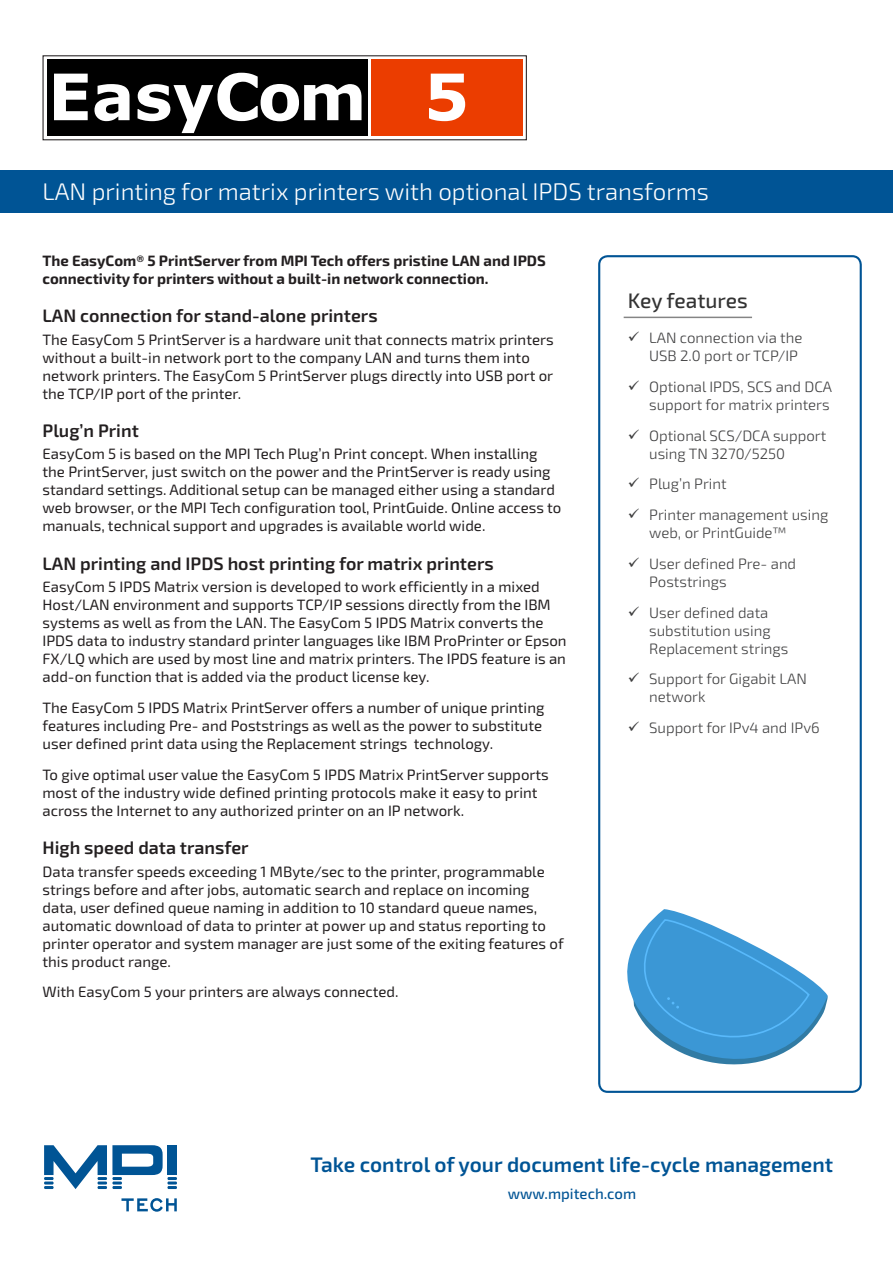
<style>
.page{position:relative;width:893px;height:1263px;background:#fff}
.page>*{position:absolute;margin:0;border:0;box-sizing:border-box;transform-origin:0 0}
.t1{font:700 64.05px "Verdana";color:#fff}
.UK___Title___Tagline{font:300 24px "Exo 2";color:#fff}
.t2{font:600 21px "Exo 2";color:#005495}
.UK___Box___Heading{font:500 21px "Exo 2";color:#333}
.UK___Normal___Headin{font:600 18px "Exo 2";color:#231f20}
.UK___Normal{font:15px/18px "Exo 2";color:#231f20}
.t3{font:300 15px/18px "Exo 2";color:#3e3e3f}
.UK___Normal___Teaser{font:700 15px/18px "Exo 2";color:#231f20}
.t4{font:500 15px "Exo 2";color:#005495}
</style>
<div class="page">
<svg style="left:44px;top:1145px;width:133px;height:44px"></svg>
<svg style="left:121px;top:1198px;width:56px;height:14px"></svg>
<div style="left:598px;top:255px;width:264px;height:838px;border:2px solid #005495;border-radius:9px"></div>
<div style="left:0;top:170px;width:893px;height:43px;background:#005495"></div>
<hr style="left:624px;top:317px;width:128px;height:1px;background:#858585">
<svg style="left:42px;top:55px;width:485px;height:86px"></svg>
<svg style="left:624px;top:909px;width:204px;height:182px"></svg>
<p class="t1" style="left:48px;top:52px;width:423px">EasyCom 5</p>
<p class="UK___Title___Tagline" style="left:43px;top:177px;width:668px">LAN printing for matrix printers with optional IPDS transforms</p>
<p class="UK___Normal___Teaser" style="left:43px;top:252px;width:505px">The EasyCom® 5 PrintServer from MPI Tech offers pristine LAN and IPDS connectivity for printers without a built-in network connection.</p>
<p class="UK___Normal___Headin" style="left:43px;top:305px;width:337px">LAN connection for stand-alone printers</p>
<p class="UK___Normal" style="left:43px;top:331px;width:513px">The EasyCom 5 PrintServer is a hardware unit that connects matrix printers without a built-in network port to the company LAN and turns them into network printers. The EasyCom 5 PrintServer plugs directly into USB port or the TCP/IP port of the printer.</p>
<p class="UK___Normal___Headin" style="left:43px;top:420px;width:98px">Plug’n Print</p>
<p class="UK___Normal" style="left:43px;top:445px;width:520px">EasyCom 5 is based on the MPI Tech Plug’n Print concept. When installing the PrintServer, just switch on the power and the PrintServer is ready using standard settings. Additional setup can be managed either using a standard web browser, or the MPI Tech configuration tool, PrintGuide. Online access to manuals, technical support and upgrades is available world wide.</p>
<p class="UK___Normal___Headin" style="left:43px;top:553px;width:453px">LAN printing and IPDS host printing for matrix printers</p>
<p class="UK___Normal" style="left:43px;top:578px;width:526px">EasyCom 5 IPDS Matrix version is developed to work efficiently in a mixed Host/LAN environment and supports TCP/IP sessions directly from the IBM systems as well as from the LAN. The EasyCom 5 IPDS Matrix converts the IPDS data to industry standard printer languages like IBM ProPrinter or Epson FX/LQ which are used by most line and matrix printers. The IPDS feature is an add-on function that is added via the product license key.</p>
<p class="UK___Normal" style="left:43px;top:699px;width:503px">The EasyCom 5 IPDS Matrix PrintServer offers a number of unique printing features including Pre- and Poststrings as well as the power to substitute user defined print data using the Replacement strings technology.</p>
<p class="UK___Normal" style="left:43px;top:766px;width:508px">To give optimal user value the EasyCom 5 IPDS Matrix PrintServer supports most of the industry wide defined printing protocols make it easy to print across the Internet to any authorized printer on an IP network.</p>
<p class="UK___Normal___Headin" style="left:43px;top:837px;width:208px">High speed data transfer</p>
<p class="UK___Normal" style="left:43px;top:863px;width:523px">Data transfer speeds exceeding 1 MByte/sec to the printer, programmable strings before and after jobs, automatic search and replace on incoming data, user defined queue naming in addition to 10 standard queue names, automatic download of data to printer at power up and status reporting to printer operator and system manager are just some of the exiting features of this product range.</p>
<p class="UK___Normal" style="left:43px;top:983px;width:358px">With EasyCom 5 your printers are always connected.</p>
<p class="UK___Box___Heading" style="left:628px;top:288px;width:121px">Key features</p>
<p class="t3" style="left:649px;top:329px;width:155px">LAN connection via the<br>USB 2.0 port or TCP/IP</p>
<p class="t3" style="left:649px;top:378px;width:184px">Optional IPDS, SCS and DCA support for matrix printers</p>
<p class="t3" style="left:649px;top:427px;width:179px">Optional SCS/DCA support using TN 3270/5250</p>
<p class="t3" style="left:649px;top:475px;width:79px">Plug’n Print</p>
<p class="t3" style="left:649px;top:506px;width:181px">Printer management using web, or PrintGuide™</p>
<p class="t3" style="left:649px;top:555px;width:148px">User defined Pre- and<br>Poststrings</p>
<p class="t3" style="left:649px;top:604px;width:141px">User defined data substitution using<br>Replacement strings</p>
<p class="t3" style="left:649px;top:670px;width:159px">Support for Gigabit LAN network</p>
<p class="t3" style="left:649px;top:719px;width:172px">Support for IPv4 and IPv6</p>
<h3 class="t2" style="left:311px;top:1152px;width:524px">Take control of your document life-cycle management</h3>
<p class="t4" style="left:508px;top:1184px;width:130px">www.mpitech.com</p>
</div>
